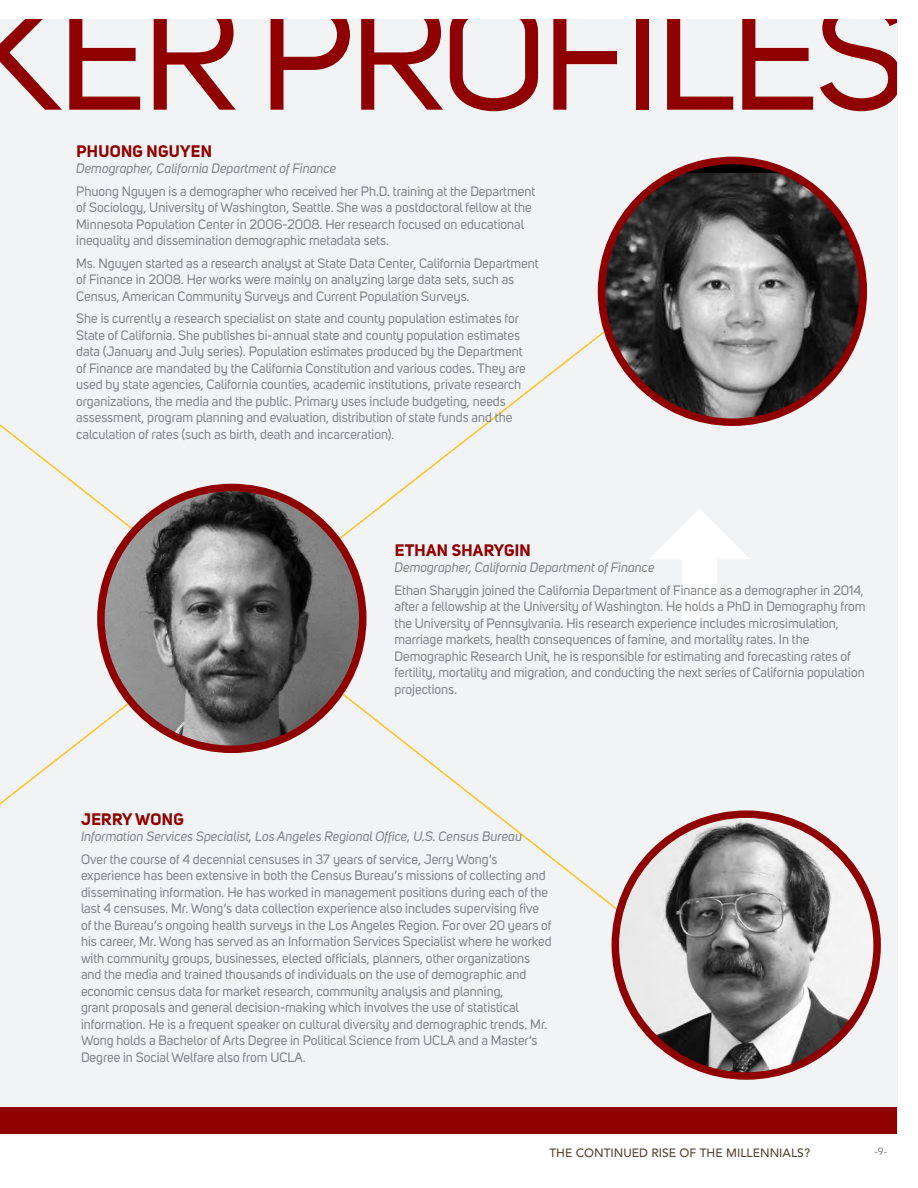
<style>
.page{position:relative;width:918px;height:1188px;background:#fff}
.page>*{position:absolute;margin:0;border:0;box-sizing:border-box;transform-origin:0 0}
.t1{font:156px "Uni Sans";letter-spacing:-.03em;color:#8f0000}
.Bios-_Name{font:700 16.5px "Uni Sans";letter-spacing:.02em;color:#8f0000}
.Bio_Text{font:13.5px/16.5px "Uni Sans";color:#808285}
.Bio_Text-2{font:italic 13.5px "Uni Sans";color:#808285}
.t2{font:500 12px "Avenir LT Std";color:#544732}
.t3{font:10.5px "Avenir LT Std";color:#808285}
</style>
<div class="page">
<div style="left:0;top:19px;width:898px;height:1115px;background:#f2f3f4"></div>
<svg style="left:0;top:258px;width:718px;height:661px"></svg>
<div style="left:0;top:1108px;width:897px;height:26px;background:#8f0000"></div>
<svg style="left:649px;top:508px;width:100px;height:112px"></svg>
<img style="left:615px;top:814px;width:262px;height:262px;border-radius:131px">
<div style="left:612px;top:810px;width:269px;height:270px;border:8px solid #8f0000;border-radius:50%"></div>
<img style="left:602px;top:173px;width:261px;height:249px">
<div style="left:598px;top:157px;width:269px;height:269px;border:8px solid #8f0000;border-radius:50%"></div>
<img style="left:101px;top:487px;width:262px;height:262px;border-radius:131px">
<div style="left:97px;top:484px;width:270px;height:269px;border:8px solid #8f0000;border-radius:50%"></div>
<h1 class="t1" style="left:-36px;top:-35px;width:945px">KER PROFILES</h1>
<p class="Bios-_Name" style="left:76px;top:141px;width:137px">PHUONG NGUYEN</p>
<p class="Bio_Text-2" style="left:76px;top:160px;width:262px">Demographer, California Department of Finance</p>
<p class="Bio_Text" style="left:76px;top:183px;width:461px">Phuong Nguyen is a demographer who received her Ph.D. training at the Department of Sociology, University of Washington, Seattle. She was a postdoctoral fellow at the Minnesota Population Center in 2006-2008. Her research focused on educational inequality and dissemination demographic metadata sets.</p>
<p class="Bio_Text" style="left:76px;top:255px;width:464px">Ms. Nguyen started as a research analyst at State Data Center, California Department of Finance in 2008. Her works were mainly on analyzing large data sets, such as<br>Census, American Community Surveys and Current Population Surveys.</p>
<p class="Bio_Text" style="left:76px;top:310px;width:451px">She is currently a research specialist on state and county population estimates for State of California. She publishes bi-annual state and county population estimates data (January and July series). Population estimates produced by the Department of Finance are mandated by the California Constitution and various codes. They are used by state agencies, California counties, academic institutions, private research organizations, the media and the public. Primary uses include budgeting, needs assessment, program planning and evaluation, distribution of state funds and the calculation of rates (such as birth, death and incarceration).</p>
<p class="Bios-_Name" style="left:395px;top:540px;width:138px">ETHAN SHARYGIN</p>
<p class="Bio_Text-2" style="left:395px;top:559px;width:262px">Demographer, California Department of Finance</p>
<p class="Bio_Text" style="left:395px;top:582px;width:472px">Ethan Sharygin joined the California Department of Finance as a demographer in 2014, after a fellowship at the University of Washington. He holds a PhD in Demography from the University of Pennsylvania. His research experience includes microsimulation, marriage markets, health consequences of famine, and mortality rates. In the Demographic Research Unit, he is responsible for estimating and forecasting rates of fertility, mortality and migration, and conducting the next series of California population projections.</p>
<p class="Bios-_Name" style="left:81px;top:809px;width:104px">JERRY WONG</p>
<p class="Bio_Text-2" style="left:81px;top:828px;width:443px">Information Services Specialist, Los Angeles Regional Office, U.S. Census Bureau</p>
<p class="Bio_Text" style="left:81px;top:851px;width:472px">Over the course of 4 decennial censuses in 37 years of service, Jerry Wong’s experience has been extensive in both the Census Bureau’s missions of collecting and disseminating information. He has worked in management positions during each of the last 4 censuses. Mr. Wong’s data collection experience also includes supervising five of the Bureau’s ongoing health surveys in the Los Angeles Region. For over 20 years of his career, Mr. Wong has served as an Information Services Specialist where he worked with community groups, businesses, elected officials, planners, other organizations and the media and trained thousands of individuals on the use of demographic and economic census data for market research, community analysis and planning,<br>grant proposals and general decision-making which involves the use of statistical information. He is a frequent speaker on cultural diversity and demographic trends. Mr.<br>Wong holds a Bachelor of Arts Degree in Political Science from UCLA and a Master’s Degree in Social Welfare also from UCLA.</p>
<p class="t2" style="left:549px;top:1146px;width:262px">THE CONTINUED RISE OF THE MILLENNIALS?</p>
<p class="t3" style="left:874px;top:1145px;width:14px">-9-</p>
</div>
